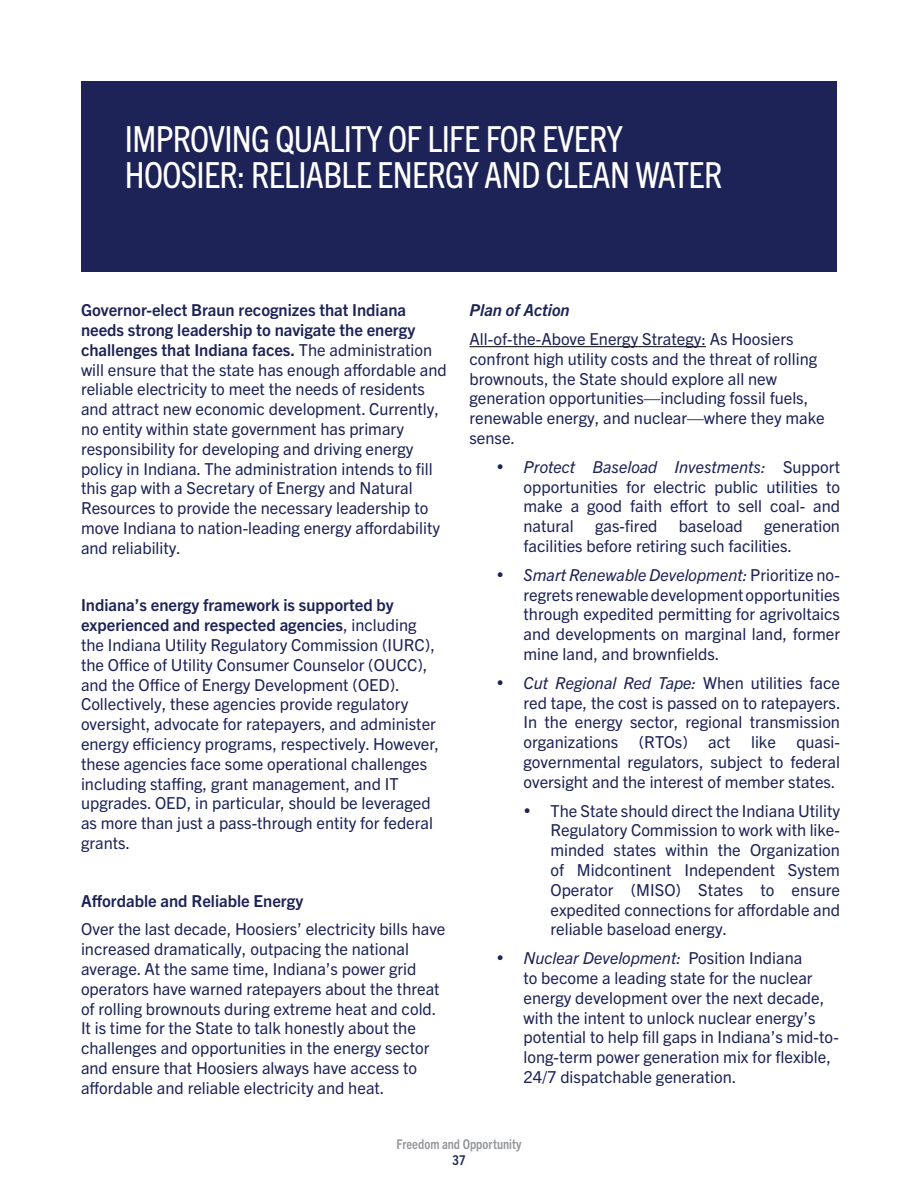
<style>
.page{position:relative;width:918px;height:1188px;background:#fff}
.page>*{position:absolute;margin:0;border:0;box-sizing:border-box;transform-origin:0 0}
.t1{font:condensed 36px/36px "Trade Gothic Next LT Pro";letter-spacing:-.02em;color:#fff}
.t2{font:16.5px/19.8px "Trade Gothic Next LT Pro";color:#1d2356}
.t3{font:700 16.5px "Trade Gothic Next LT Pro";color:#1d2356}
.t4{font:italic 700 16.5px "Trade Gothic Next LT Pro";color:#1d2356}
.t5{font:700 condensed 13.5px "Trade Gothic Next LT Pro";color:#939598}
.t6{font:700 condensed 13.5px "Trade Gothic Next LT Pro";color:#1d2356}
.s1{font-weight:700}
.s2{font-style:italic}
</style>
<div class="page">
<hr style="left:470px;top:346px;width:236px;height:1px;background:#000">
<div style="left:81px;top:81px;width:756px;height:190px;background:#1d2356"></div>
<h1 class="t1" style="left:125px;top:119px;width:599px">IMPROVING QUALITY OF LIFE FOR EVERY<br>HOOSIER: RELIABLE ENERGY AND CLEAN WATER</h1>
<p class="t2" style="left:81px;top:299px;width:367px"><span class="s1">Governor-elect Braun recognizes that Indiana needs strong leadership to navigate the energy challenges that Indiana faces.</span> The administration will ensure that the state has enough affordable and reliable electricity to meet the needs of residents and attract new economic development. Currently, no entity within state government has primary responsibility for developing and driving energy policy in Indiana. The administration intends to fill this gap with a Secretary of Energy and Natural Resources to provide the necessary leadership to move Indiana to nation-leading energy affordability and reliability.</p>
<p class="t2" style="left:81px;top:594px;width:360px"><span class="s1">Indiana’s energy framework is supported by experienced and respected agencies</span>, including the Indiana Utility Regulatory Commission (IURC), the Office of Utility Consumer Counselor (OUCC), and the Office of Energy Development (OED).<br>Collectively, these agencies provide regulatory oversight, advocate for ratepayers, and administer energy efficiency programs, respectively. However, these agencies face some operational challenges including staffing, grant management, and IT upgrades. OED, in particular, should be leveraged as more than just a pass-through entity for federal grants.</p>
<p class="t3" style="left:81px;top:889px;width:224px">Affordable and Reliable Energy</p>
<p class="t2" style="left:81px;top:918px;width:366px">Over the last decade, Hoosiers’ electricity bills have increased dramatically, outpacing the national average. At the same time, Indiana’s power grid operators have warned ratepayers about the threat of rolling brownouts during extreme heat and cold.<br>It is time for the State to talk honestly about the challenges and opportunities in the energy sector and ensure that Hoosiers always have access to affordable and reliable electricity and heat.</p>
<p class="t4" style="left:470px;top:299px;width:102px">Plan of Action</p>
<p class="t2" style="left:470px;top:328px;width:357px">All-of-the-Above Energy Strategy: As Hoosiers confront high utility costs and the threat of rolling brownouts, the State should explore all new generation opportunities—including fossil fuels, renewable energy, and nuclear—where they make sense.</p>
<p class="t2" style="left:524px;top:456px;width:318px;text-align:justify;text-indent:-27px">• <span class="s2">Protect Baseload Investments:</span> Support opportunities for electric public utilities to make a good faith effort to sell coal- and natural</p>
<p class="t2" style="left:595px;top:515px;width:64px">gas-fired</p>
<p class="t2" style="left:679px;top:515px;width:66px">baseload</p>
<p class="t2" style="left:524px;top:515px;width:318px;text-indent:241px">generation facilities before retiring such facilities.</p>
<p class="t2" style="left:524px;top:564px;width:318px;text-align:justify;text-indent:-27px">• <span class="s2">Smart Renewable Development:</span> Prioritize no&shy;regrets renewable development opportunities through expedited permitting for agrivoltaics and developments on marginal land, former mine land, and brownfields.</p>
<p class="t2" style="left:524px;top:672px;width:319px;text-align:justify;text-indent:-27px">• <span class="s2">Cut Regional Red Tape:</span> When utilities face red tape, the cost is passed on to ratepayers.<br>In the energy sector, regional transmission organizations (RTOs) act like quasi&shy;governmental regulators, subject to federal oversight and the interest of member states.</p>
<p class="t2" style="left:551px;top:800px;width:291px;text-align:justify;text-indent:-27px">• The State should direct the Indiana Utility Regulatory Commission to work with like&shy;minded states within the Organization of Midcontinent Independent System Operator (MISO) States to ensure expedited connections for affordable and reliable baseload energy.</p>
<p class="t2" style="left:524px;top:947px;width:317px;text-indent:-27px">• <span class="s2">Nuclear Development:</span> Position Indiana<br>to become a leading state for the nuclear energy development over the next decade, with the intent to unlock nuclear energy’s potential to help fill gaps in Indiana’s mid-to&shy;long-term power generation mix for flexible, 24/7 dispatchable generation.</p>
<p class="t5" style="left:396px;top:1134px;width:127px">Freedom and Opportunity</p>
<p class="t6" style="left:453px;top:1151px;width:14px">37</p>
</div>
